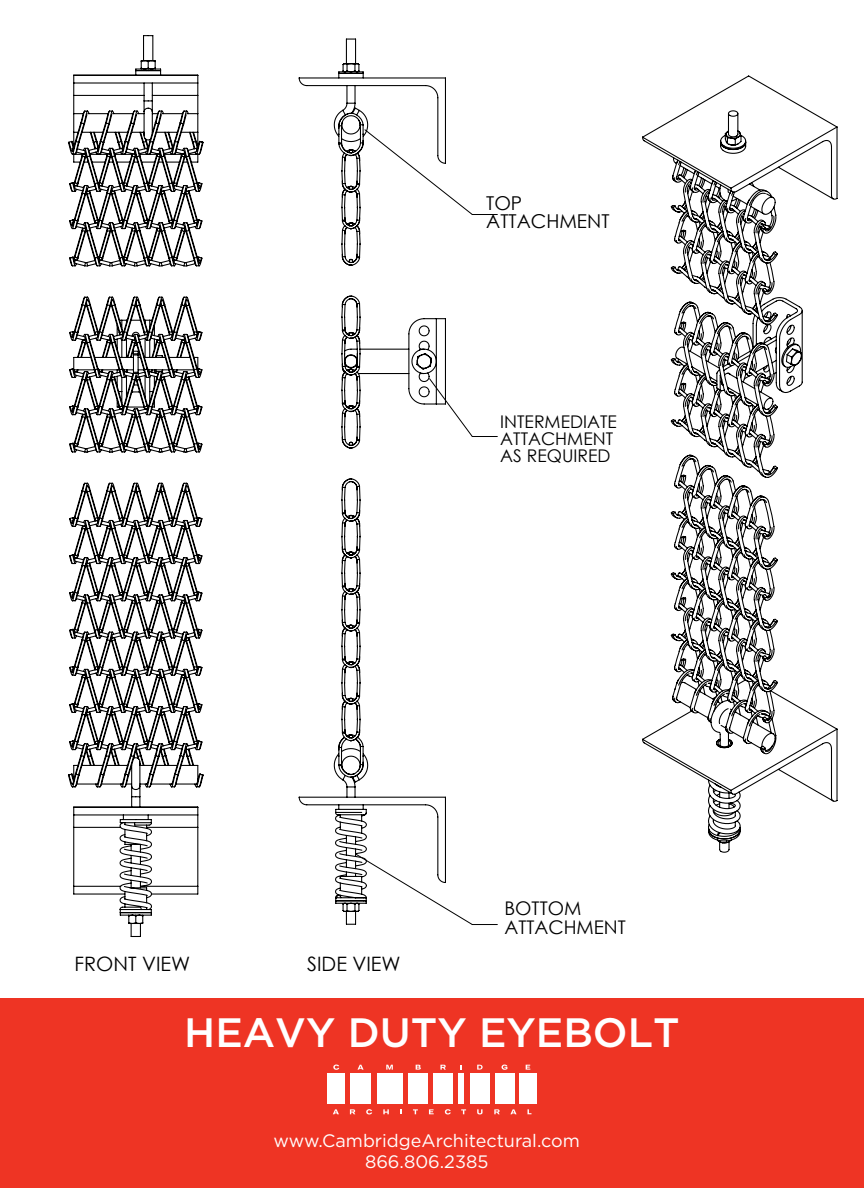
<style>
.page{position:relative;width:864px;height:1188px;background:#fff}
.page>*{position:absolute;margin:0;border:0;box-sizing:border-box;transform-origin:0 0}
.t1{font:500 40.95px "Gotham HTF";color:#fff}
.t2{font:19.8px "Century Gothic";color:#000}
.t3{font:19.05px/18.6px "Century Gothic";color:#000}
.t4{font:18.9px/18.3px "Century Gothic";color:#000}
.t5{font:18px/21.6px "Gotham";color:#fff;text-align:center}
.t6{font:17.55px/17px "Century Gothic";color:#000}
</style>
<div class="page">
<div style="left:0;top:999px;width:864px;height:189px;background:#ee3424"></div>
<svg style="left:333px;top:1109px;width:6px;height:5px"></svg>
<svg style="left:350px;top:1109px;width:5px;height:5px"></svg>
<svg style="left:494px;top:1109px;width:6px;height:5px"></svg>
<svg style="left:510px;top:1109px;width:7px;height:5px"></svg>
<svg style="left:366px;top:1109px;width:6px;height:5px"></svg>
<svg style="left:445px;top:1109px;width:6px;height:5px"></svg>
<svg style="left:383px;top:1109px;width:6px;height:5px"></svg>
<svg style="left:413px;top:1109px;width:5px;height:5px"></svg>
<svg style="left:461px;top:1109px;width:5px;height:5px"></svg>
<svg style="left:429px;top:1109px;width:5px;height:5px"></svg>
<svg style="left:477px;top:1109px;width:6px;height:5px"></svg>
<svg style="left:527px;top:1109px;width:4px;height:5px"></svg>
<div style="left:327px;top:1074px;width:18px;height:30px;background:#fff"></div>
<div style="left:350px;top:1074px;width:21px;height:30px;background:#fff"></div>
<div style="left:409px;top:1074px;width:19px;height:30px;background:#fff"></div>
<div style="left:433px;top:1074px;width:20px;height:30px;background:#fff"></div>
<div style="left:470px;top:1074px;width:19px;height:30px;background:#fff"></div>
<div style="left:495px;top:1074px;width:19px;height:30px;background:#fff"></div>
<div style="left:520px;top:1074px;width:17px;height:30px;background:#fff"></div>
<div style="left:377px;top:1074px;width:26px;height:30px;background:#fff"></div>
<div style="left:458px;top:1074px;width:6px;height:30px;background:#fff"></div>
<svg style="left:357px;top:1065px;width:7px;height:5px"></svg>
<svg style="left:440px;top:1065px;width:6px;height:5px"></svg>
<svg style="left:333px;top:1065px;width:6px;height:5px"></svg>
<svg style="left:502px;top:1065px;width:5px;height:5px"></svg>
<svg style="left:526px;top:1065px;width:4px;height:5px"></svg>
<svg style="left:386px;top:1065px;width:7px;height:5px"></svg>
<svg style="left:416px;top:1065px;width:5px;height:5px"></svg>
<svg style="left:477px;top:1065px;width:6px;height:5px"></svg>
<svg style="left:68px;top:35px;width:136px;height:902px"></svg>
<svg style="left:298px;top:38px;width:149px;height:887px"></svg>
<svg style="left:642px;top:75px;width:196px;height:778px"></svg>
<p class="t3" style="left:486px;top:193px;width:125px">TOP<br>ATTACHMENT</p>
<p class="t6" style="left:500px;top:413px;width:118px">INTERMEDIATE<br>ATTACHMENT<br>AS REQUIRED</p>
<p class="t2" style="left:75px;top:950px;width:117px">FRONT VIEW</p>
<p class="t2" style="left:307px;top:950px;width:95px">SIDE VIEW</p>
<p class="t4" style="left:504px;top:899px;width:123px">BOTTOM<br>ATTACHMENT</p>
<h1 class="t1" style="left:184px;top:1009px;width:497px">HEAVY DUTY EYEBOLT</h1>
<p class="t5" style="left:274px;top:1129px;width:308px">www.CambridgeArchitectural.com<br>866.806.2385</p>
</div>
